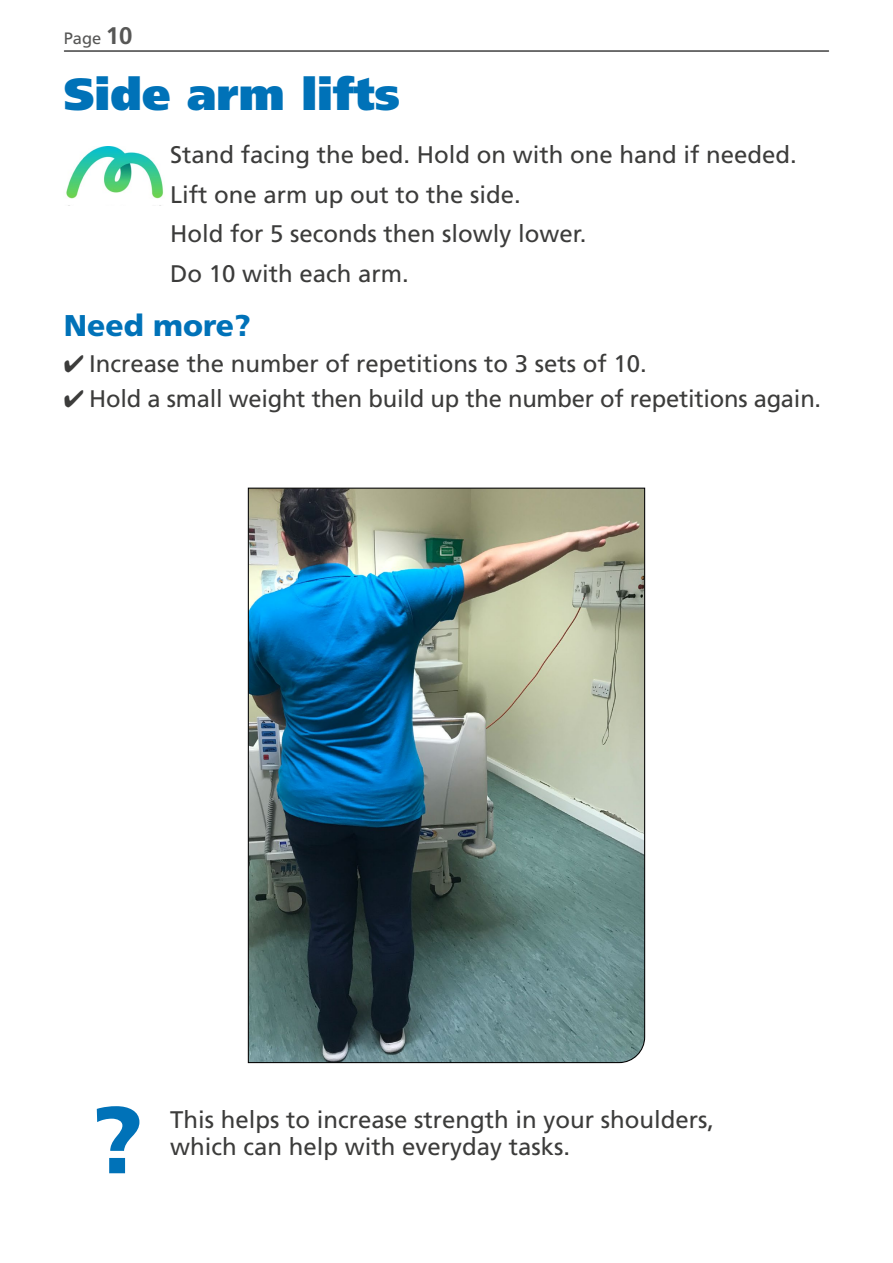
<style>
.page{position:relative;width:893px;height:1263px;background:#fff}
.page>*{position:absolute;margin:0;border:0;box-sizing:border-box;transform-origin:0 0}
.t1{font:900 94.5px "Frutiger LT Std";color:#0072b8}
.t2{font:900 45px "Frutiger LT Std";color:#0072b8}
.t3{font:900 30px "Frutiger LT Std";color:#0072b8}
.t4{font:24px/39.8px "Frutiger LT Std";color:#3c3c3b}
.t5{font:16.5px "Frutiger LT Std";color:#575756}
.s1{font-weight:700;font-size:24px}
</style>
<div class="page">
<hr style="left:64px;top:50px;width:765px;height:2px;background:#000">
<img style="left:66px;top:147px;width:97px;height:52px">
<img style="left:247px;top:487px;width:399px;height:577px">
<p class="t5" style="left:64px;top:28px;width:70px">Page <span class="s1">10</span></p>
<h2 class="t2" style="left:64px;top:67px;width:337px">Side arm lifts</h2>
<p class="t4" style="left:170px;top:135px;width:628px">Stand facing the bed. Hold on with one hand if needed.<br>Lift one arm up out to the side.<br>Hold for 5 seconds then slowly lower.<br>Do 10 with each arm.</p>
<p class="t3" style="left:64px;top:308px;width:189px">Need more?</p>
<p class="t4" style="left:64px;top:344px;width:585px">✔ Increase the number of repetitions to 3 sets of 10.</p>
<p class="t4" style="left:64px;top:379px;width:759px">✔ Hold a small weight then build up the number of repetitions again.</p>
<h1 class="t1" style="left:91px;top:1083px;width:54px">?</h1>
<p class="t4" style="left:170px;top:1106px;width:546px;line-height:27px">This helps to increase strength in your shoulders, which can help with everyday tasks.</p>
</div>
